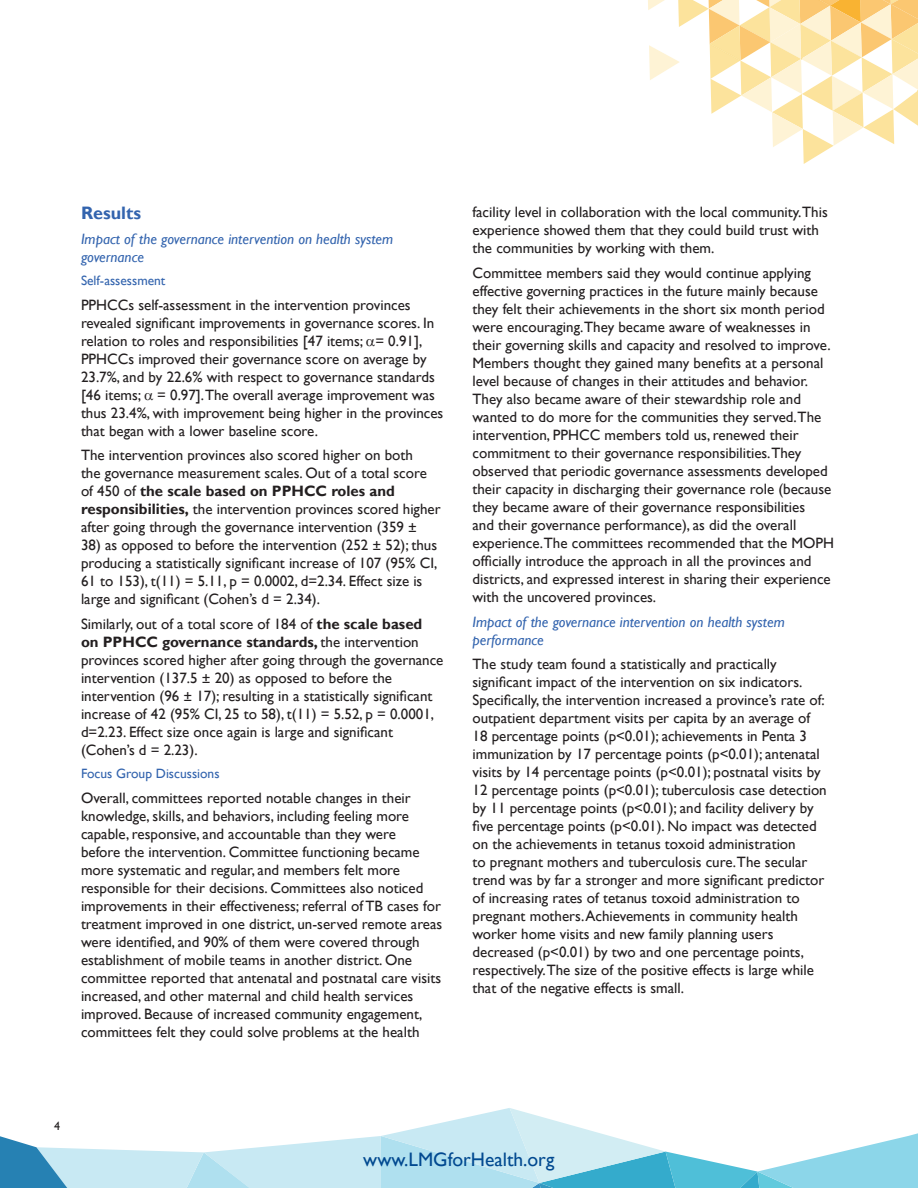
<style>
.page{position:relative;width:918px;height:1188px;background:#fff}
.page>*{position:absolute;margin:0;border:0;box-sizing:border-box;transform-origin:0 0}
.t1{font:19.5px "Gill Sans";color:#014990}
.t2{font:700 18px "Gill Sans";color:#3364ae}
.t3{font:15px/18px "Gill Sans";color:#231f20}
.t4{font:italic 15px/18px "Gill Sans";color:#3364ae}
.t5{font:13.5px "Gill Sans";color:#3364ae}
.t6{font:12px "Gill Sans";color:#231f20}
.s1{font-weight:700}
</style>
<div class="page">
<svg style="left:648px;top:0;width:270px;height:164px"></svg>
<svg style="left:0;top:1108px;width:918px;height:80px"></svg>
<p class="t2" style="left:81px;top:202px;width:62px">Results</p>
<p class="t4" style="left:81px;top:230px;width:314px">Impact of the governance intervention on health system governance</p>
<p class="t5" style="left:81px;top:273px;width:86px">Self-assessment</p>
<p class="t3" style="left:81px;top:296px;width:364px">PPHCCs self-assessment in the intervention provinces revealed significant improvements in governance scores. In relation to roles and responsibilities [47 items; = 0.91], PPHCCs improved their governance score on average by 23.7%, and by 22.6% with respect to governance standards [46 items; = 0.97].The overall average improvement was thus 23.4%, with improvement being higher in the provinces that began with a lower baseline score.</p>
<p class="t3" style="left:81px;top:447px;width:361px">The intervention provinces also scored higher on both<br>the governance measurement scales. Out of a total score of 450 of <span class="s1">the scale based on PPHCC roles and responsibilities,</span> the intervention provinces scored higher after going through the governance intervention (359 ±</p>
<p class="t3" style="left:81px;top:537px;width:358px">38) as opposed to before the intervention (252 ± 52); thus producing a statistically significant increase of 107 (95% CI, 61 to 153), t(11) = 5.11, p = 0.0002, d=2.34. Effect size is large and significant (Cohen’s d = 2.34).</p>
<p class="t3" style="left:81px;top:615px;width:364px">Similarly, out of a total score of 184 of <span class="s1">the scale based on PPHCC governance standards,</span> the intervention provinces scored higher after going through the governance intervention (137.5 ± 20) as opposed to before the intervention (96 ± 17); resulting in a statistically significant increase of 42 (95% CI, 25 to 58), t(11) = 5.52, p = 0.0001, d=2.23. Effect size once again is large and significant (Cohen’s d = 2.23).</p>
<p class="t5" style="left:81px;top:766px;width:140px">Focus Group Discussions</p>
<p class="t3" style="left:81px;top:789px;width:363px">Overall, committees reported notable changes in their knowledge, skills, and behaviors, including feeling more capable, responsive, and accountable than they were<br>before the intervention. Committee functioning became more systematic and regular, and members felt more responsible for their decisions. Committees also noticed improvements in their effectiveness; referral of TB cases for treatment improved in one district, un-served remote areas were identified, and 90% of them were covered through establishment of mobile teams in another district. One committee reported that antenatal and postnatal care visits increased, and other maternal and child health services improved. Because of increased community engagement, committees felt they could solve problems at the health</p>
<p class="t3" style="left:472px;top:203px;width:357px">facility level in collaboration with the local community.This experience showed them that they could build trust with the communities by working with them.</p>
<p class="t3" style="left:472px;top:264px;width:363px">Committee members said they would continue applying effective governing practices in the future mainly because they felt their achievements in the short six month period were encouraging.They became aware of weaknesses in their governing skills and capacity and resolved to improve.<br>Members thought they gained many benefits at a personal level because of changes in their attitudes and behavior.<br>They also became aware of their stewardship role and wanted to do more for the communities they served.The intervention, PPHCC members told us, renewed their commitment to their governance responsibilities.They observed that periodic governance assessments developed their capacity in discharging their governance role (because they became aware of their governance responsibilities<br>and their governance performance), as did the overall experience.The committees recommended that the MOPH officially introduce the approach in all the provinces and districts, and expressed interest in sharing their experience with the uncovered provinces.</p>
<p class="t4" style="left:472px;top:613px;width:314px">Impact of the governance intervention on health system performance</p>
<p class="t3" style="left:472px;top:656px;width:356px">The study team found a statistically and practically significant impact of the intervention on six indicators.<br>Specifically, the intervention increased a province’s rate of: outpatient department visits per capita by an average of 18 percentage points (p&lt;0.01); achievements in Penta 3 immunization by 17 percentage points (p&lt;0.01); antenatal visits by 14 percentage points (p&lt;0.01); postnatal visits by 12 percentage points (p&lt;0.01); tuberculosis case detection by 11 percentage points (p&lt;0.01); and facility delivery by five percentage points (p&lt;0.01). No impact was detected on the achievements in tetanus toxoid administration<br>to pregnant mothers and tuberculosis cure.The secular trend was by far a stronger and more significant predictor of increasing rates of tetanus toxoid administration to pregnant mothers. Achievements in community health worker home visits and new family planning users decreased (p&lt;0.01) by two and one percentage points, respectively.The size of the positive effects is large while that of the negative effects is small.</p>
<p class="t6" style="left:54px;top:1119px;width:7px">4</p>
<h1 class="t1" style="left:363px;top:1148px;width:193px">www.LMGforHealth.org</h1>
</div>
